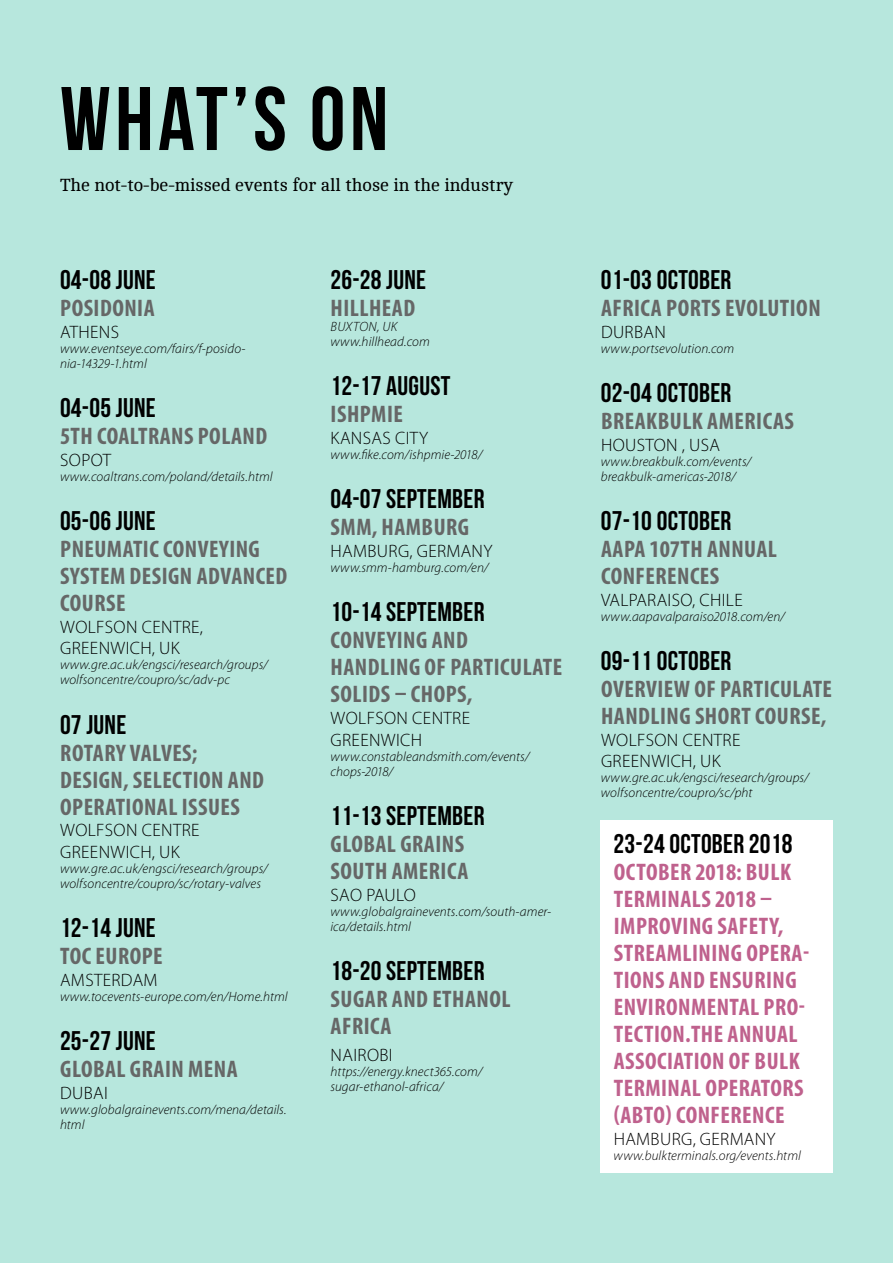
<style>
.page{position:relative;width:893px;height:1263px;background:#b7e7dd}
.page>*{position:absolute;margin:0;border:0;box-sizing:border-box;transform-origin:0 0}
.t1{font:90px "Bebas Neue";letter-spacing:.05em;color:#000}
.t2{font:27px "Bebas Neue";letter-spacing:.01em;color:#000}
.t3{font:700 condensed 24px/27px "Myriad Pro";letter-spacing:.02em;color:#666767}
.t4{font:700 condensed 24px/27px "Myriad Pro";letter-spacing:.02em;color:#bf618d}
.t5{font:300 18px/21.6px "Myriad Pro";letter-spacing:.02em;color:#000}
.t6{font:18px "Cambo";color:#000}
.t7{font:italic 300 13.5px/15px "Myriad Pro";letter-spacing:.01em;color:#000}
</style>
<div class="page">
<div style="left:601px;top:820px;width:232px;height:353px;background:#fff"></div>
<h1 class="t1" style="left:60px;top:70px;width:330px">WHAT’S ON</h1>
<h3 class="t6" style="left:60px;top:175px;width:455px">The not-to-be-missed events for all those in the industry</h3>
<h2 class="t2" style="left:60px;top:265px;width:97px">04-08 JUNE</h2>
<h3 class="t3" style="left:60px;top:294px;width:96px">POSIDONIA</h3>
<h3 class="t5" style="left:60px;top:321px;width:60px">ATHENS</h3>
<p class="t7" style="left:60px;top:340px;width:187px">www.eventseye.com/fairs/f-posido&shy;nia-14329-1.html</p>
<h2 class="t2" style="left:60px;top:393px;width:97px">04-05 JUNE</h2>
<h3 class="t3" style="left:60px;top:422px;width:209px">5TH COALTRANS POLAND</h3>
<h3 class="t5" style="left:60px;top:449px;width:52px">SOPOT</h3>
<p class="t7" style="left:60px;top:468px;width:214px">www.coaltrans.com/poland/details.html</p>
<h2 class="t2" style="left:60px;top:506px;width:97px">05-06 JUNE</h2>
<h3 class="t3" style="left:60px;top:535px;width:229px">PNEUMATIC CONVEYING<br>SYSTEM DESIGN ADVANCED<br>COURSE</h3>
<h3 class="t5" style="left:60px;top:616px;width:144px">WOLFSON CENTRE,<br>GREENWICH, UK</h3>
<p class="t7" style="left:60px;top:657px;width:210px">www.gre.ac.uk/engsci/research/groups/ wolfsoncentre/coupro/sc/adv-pc</p>
<h2 class="t2" style="left:60px;top:709px;width:68px">07 JUNE</h2>
<h3 class="t3" style="left:60px;top:739px;width:205px">ROTARY VALVES;<br>DESIGN, SELECTION AND<br>OPERATIONAL ISSUES</h3>
<h3 class="t5" style="left:60px;top:820px;width:141px">WOLFSON CENTRE<br>GREENWICH, UK</h3>
<p class="t7" style="left:60px;top:861px;width:210px">www.gre.ac.uk/engsci/research/groups/ wolfsoncentre/coupro/sc/rotary-valves</p>
<h2 class="t2" style="left:60px;top:913px;width:97px">12-14 JUNE</h2>
<h3 class="t3" style="left:60px;top:942px;width:104px">TOC EUROPE</h3>
<h3 class="t5" style="left:60px;top:969px;width:99px">AMSTERDAM</h3>
<p class="t7" style="left:60px;top:989px;width:229px">www.tocevents-europe.com/en/Home.html</p>
<h2 class="t2" style="left:60px;top:1026px;width:97px">25-27 JUNE</h2>
<h3 class="t3" style="left:60px;top:1055px;width:179px">GLOBAL GRAIN MENA</h3>
<h3 class="t5" style="left:60px;top:1082px;width:49px">DUBAI</h3>
<p class="t7" style="left:60px;top:1102px;width:228px">www.globalgrainevents.com/mena/details. html</p>
<h2 class="t2" style="left:330px;top:265px;width:97px">26-28 JUNE</h2>
<h3 class="t3" style="left:331px;top:294px;width:86px">HILLHEAD</h3>
<p class="t7" style="left:330px;top:319px;width:101px">BUXTON, UK www.hillhead.com</p>
<h2 class="t2" style="left:330px;top:371px;width:121px">12-17 AUGUST</h2>
<h3 class="t3" style="left:331px;top:400px;width:74px">ISHPMIE</h3>
<h3 class="t5" style="left:331px;top:427px;width:99px">KANSAS CITY</h3>
<p class="t7" style="left:330px;top:447px;width:154px">www.fike.com/ishpmie-2018/</p>
<h2 class="t2" style="left:330px;top:484px;width:156px">04-07 SEPTEMBER</h2>
<h3 class="t3" style="left:331px;top:513px;width:140px">SMM, HAMBURG</h3>
<h3 class="t5" style="left:331px;top:540px;width:163px">HAMBURG, GERMANY</h3>
<p class="t7" style="left:330px;top:560px;width:160px">www.smm-hamburg.com/en/</p>
<h2 class="t2" style="left:330px;top:597px;width:156px">10-14 SEPTEMBER</h2>
<h3 class="t3" style="left:331px;top:626px;width:233px">CONVEYING AND<br>HANDLING OF PARTICULATE<br>SOLIDS – CHOPS,</h3>
<h3 class="t5" style="left:331px;top:708px;width:141px">WOLFSON CENTRE<br>GREENWICH</h3>
<p class="t7" style="left:330px;top:748px;width:201px">www.constableandsmith.com/events/ chops-2018/</p>
<h2 class="t2" style="left:330px;top:801px;width:156px">11-13 SEPTEMBER</h2>
<h3 class="t3" style="left:331px;top:830px;width:139px">GLOBAL GRAINS<br>SOUTH AMERICA</h3>
<h3 class="t5" style="left:331px;top:884px;width:87px">SAO PAULO</h3>
<p class="t7" style="left:330px;top:903px;width:222px">www.globalgrainevents.com/south-amer&shy;ica/details.html</p>
<h2 class="t2" style="left:330px;top:956px;width:156px">18-20 SEPTEMBER</h2>
<h3 class="t3" style="left:331px;top:985px;width:181px">SUGAR AND ETHANOL<br>AFRICA</h3>
<h3 class="t5" style="left:331px;top:1045px;width:64px">NAIROBI</h3>
<p class="t7" style="left:330px;top:1064px;width:154px">https://energy.knect365.com/ sugar-ethanol-africa/</p>
<h2 class="t2" style="left:601px;top:265px;width:132px">01-03 OCTOBER</h2>
<h3 class="t3" style="left:601px;top:294px;width:221px">AFRICA PORTS EVOLUTION</h3>
<h3 class="t5" style="left:601px;top:321px;width:66px">DURBAN</h3>
<p class="t7" style="left:601px;top:340px;width:135px">www.portsevolution.com</p>
<h2 class="t2" style="left:601px;top:378px;width:132px">02-04 OCTOBER</h2>
<h3 class="t3" style="left:601px;top:407px;width:194px">BREAKBULK AMERICAS</h3>
<h3 class="t5" style="left:601px;top:434px;width:120px">HOUSTON , USA</h3>
<p class="t7" style="left:601px;top:453px;width:152px">www.breakbulk.com/events/ breakbulk-americas-2018/</p>
<h2 class="t2" style="left:601px;top:506px;width:132px">07-10 OCTOBER</h2>
<h3 class="t3" style="left:601px;top:535px;width:178px">AAPA 107TH ANNUAL<br>CONFERENCES</h3>
<h3 class="t5" style="left:601px;top:589px;width:143px">VALPARAISO, CHILE</h3>
<p class="t7" style="left:601px;top:608px;width:186px">www.aapavalparaiso2018.com/en/</p>
<h2 class="t2" style="left:601px;top:646px;width:132px">09-11 OCTOBER</h2>
<h3 class="t3" style="left:601px;top:675px;width:232px">OVERVIEW OF PARTICULATE<br>HANDLING SHORT COURSE,</h3>
<h3 class="t5" style="left:601px;top:729px;width:141px">WOLFSON CENTRE<br>GREENWICH, UK</h3>
<p class="t7" style="left:601px;top:770px;width:210px">www.gre.ac.uk/engsci/research/groups/ wolfsoncentre/coupro/sc/pht</p>
<h2 class="t2" style="left:614px;top:829px;width:180px">23-24 OCTOBER 2018</h2>
<h3 class="t4" style="left:614px;top:858px;width:197px">OCTOBER 2018: BULK<br>TERMINALS 2018 –<br>IMPROVING SAFETY,<br>STREAMLINING OPERA-<br>TIONS AND ENSURING<br>ENVIRONMENTAL PRO-<br>TECTION.THE ANNUAL<br>ASSOCIATION OF BULK<br>TERMINAL OPERATORS (ABTO) CONFERENCE</h3>
<h3 class="t5" style="left:614px;top:1128px;width:163px">HAMBURG, GERMANY</h3>
<p class="t7" style="left:614px;top:1148px;width:189px">www.bulkterminals.org/events.html</p>
</div>
